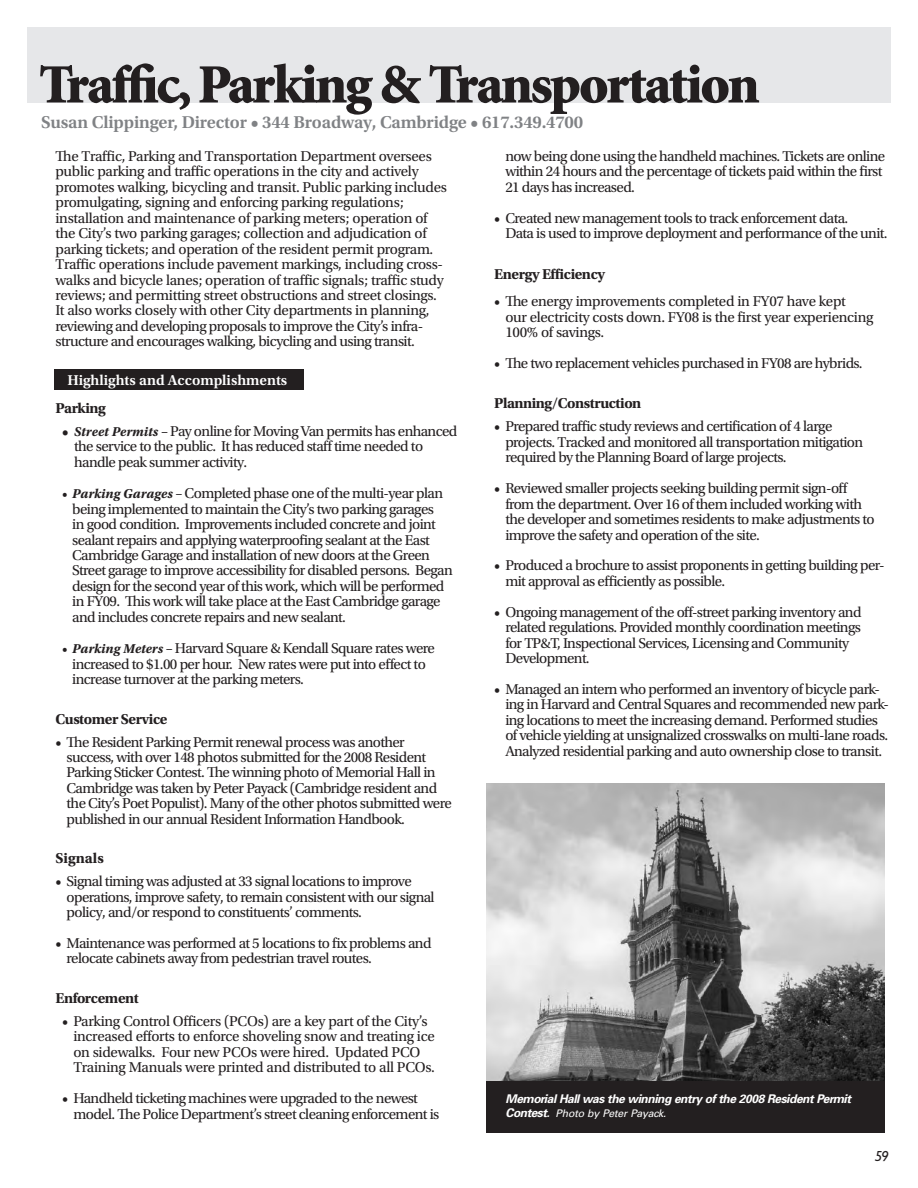
<style>
.page{position:relative;width:918px;height:1188px;background:#fff}
.page>*{position:absolute;margin:0;border:0;box-sizing:border-box;transform-origin:0 0}
.t1{font:900 55.5px "Minion Std";letter-spacing:-.04em;color:#231f20}
.t2{font:600 18px "Utopia Std";letter-spacing:-.01em;color:#808285}
.t3{font:15px/15.5px "Utopia Std";letter-spacing:-.04em;color:#231f20}
.t4{font:15px/15.5px "Utopia Std";letter-spacing:-.02em;color:#231f20}
.t5{font:700 15px "Utopia Std";letter-spacing:-.03em;color:#231f20}
.t6{font:600 15px "Utopia Std";color:#fff}
.t7{font:700 15px "Utopia Std";color:#231f20}
.t8{font:italic 14.7px "Gill Sans";color:#231f20}
.t9{font:italic 700 12px "Univers";letter-spacing:-.04em;color:#fff}
.t10{font:italic 10.5px "Univers";letter-spacing:-.01em;color:#fff}
.s1{font-weight:700;font-style:italic;font-size:13.5px}
.s2{font-size:13.5px}
.s3{font-weight:700;font-size:12px}
.s4{color:#fff}
</style>
<div class="page">
<div style="left:27px;top:27px;width:864px;height:76px;background:#e6e7e9"></div>
<img style="left:486px;top:783px;width:398px;height:298px">
<div style="left:486px;top:1081px;width:398px;height:52px;background:#231f20"></div>
<div style="left:54px;top:370px;width:250px;height:20px;background:#231f20"></div>
<h1 class="t1" style="left:39px;top:57px;width:722px">Traffic, Parking &amp; Transportation</h1>
<p class="t2" style="left:41px;top:112px;width:543px">Susan Clippinger, Director • 344 Broadway, Cambridge • 617.349.4700</p>
<p class="t4" style="left:56px;top:149px;width:393px">The Traffic, Parking and Transportation Department oversees public parking and traffic operations in the city and actively promotes walking, bicycling and transit. Public parking includes promulgating, signing and enforcing parking regulations; installation and maintenance of parking meters; operation of the City’s two parking garages; collection and adjudication of parking tickets; and operation of the resident permit program.<br>Traffic operations include pavement markings, including cross&shy;walks and bicycle lanes; operation of traffic signals; traffic study reviews; and permitting street obstructions and street closings.<br>It also works closely with other City departments in planning, reviewing and developing proposals to improve the City’s infra&shy;structure and encourages walking, bicycling and using transit.</p>
<p class="t6" style="left:68px;top:372px;width:221px">Highlights and Accomplishments</p>
<p class="t5" style="left:56px;top:399px;width:52px">Parking</p>
<p class="t3" style="left:74px;top:423px;width:385px;text-indent:-12px"><span class="s1">• Street Permits</span> – Pay online for Moving Van permits has enhanced the service to the public. It has reduced staff time needed to handle peak summer activity.</p>
<p class="t3" style="left:72px;top:486px;width:382px;text-indent:-10px"><span class="s2">•</span> <span class="s1">Parking Garages</span> – Completed phase one of the multi-year plan being implemented to maintain the City’s two parking garages<br>in good condition. Improvements included concrete and joint sealant repairs and applying waterproofing sealant at the East Cambridge Garage and installation of new doors at the Green Street garage to improve accessibility for disabled persons. Began design for the second year of this work, which will be performed in FY09. This work will take place at the East Cambridge garage and includes concrete repairs and new sealant.</p>
<p class="t3" style="left:72px;top:641px;width:364px;text-indent:-10px"><span class="s2">•</span> <span class="s1">Parking Meters</span> – Harvard Square &amp; Kendall Square rates were increased to $1.00 per hour. New rates were put into effect to increase turnover at the parking meters.</p>
<p class="t5" style="left:56px;top:710px;width:114px">Customer Service</p>
<p class="t3" style="left:67px;top:734px;width:387px;text-indent:-11px">• The Resident Parking Permit renewal process was another success, with over 148 photos submitted for the 2008 Resident Parking Sticker Contest. The winning photo of Memorial Hall in Cambridge was taken by Peter Payack (Cambridge resident and the City’s Poet Populist). Many of the other photos submitted were published in our annual Resident Information Handbook.</p>
<p class="t7" style="left:56px;top:850px;width:50px">Signals</p>
<p class="t3" style="left:67px;top:874px;width:370px;text-indent:-11px">• Signal timing was adjusted at 33 signal locations to improve operations, improve safety, to remain consistent with our signal policy, and/or respond to constituents’ comments.</p>
<p class="t3" style="left:67px;top:936px;width:367px;text-indent:-11px">• Maintenance was performed at 5 locations to fix problems and relocate cabinets away from pedestrian travel routes.</p>
<p class="t5" style="left:56px;top:989px;width:85px">Enforcement</p>
<p class="t4" style="left:73px;top:1014px;width:363px;text-indent:-11px">• Parking Control Officers (PCOs) are a key part of the City’s increased efforts to enforce shoveling snow and treating ice on sidewalks. Four new PCOs were hired. Updated PCO Training Manuals were printed and distributed to all PCOs.</p>
<p class="t3" style="left:73px;top:1091px;width:368px;text-indent:-11px">• Handheld ticketing machines were upgraded to the newest model. The Police Department’s street cleaning enforcement is</p>
<p class="t3" style="left:505px;top:149px;width:381px">now being done using the handheld machines. Tickets are online within 24 hours and the percentage of tickets paid within the first<br>21 days has increased.</p>
<p class="t3" style="left:505px;top:210px;width:384px;text-indent:-11px">• Created new management tools to track enforcement data.<br>Data is used to improve deployment and performance of the unit.</p>
<p class="t5" style="left:494px;top:265px;width:112px">Energy Efficiency</p>
<p class="t4" style="left:505px;top:294px;width:370px;text-indent:-11px">• The energy improvements completed in FY07 have kept<br>our electricity costs down. FY08 is the first year experiencing<br>100% of savings.</p>
<p class="t3" style="left:494px;top:356px;width:370px">• The two replacement vehicles purchased in FY08 are hybrids.</p>
<p class="t5" style="left:494px;top:395px;width:149px">Planning/Construction</p>
<p class="t3" style="left:505px;top:419px;width:359px;text-indent:-11px">• Prepared traffic study reviews and certification of 4 large projects. Tracked and monitored all transportation mitigation required by the Planning Board of large projects.</p>
<p class="t3" style="left:505px;top:481px;width:371px;text-indent:-11px">• Reviewed smaller projects seeking building permit sign-off from the department. Over 16 of them included working with the developer and sometimes residents to make adjustments to improve the safety and operation of the site.</p>
<p class="t3" style="left:505px;top:558px;width:381px;text-indent:-11px">• Produced a brochure to assist proponents in getting building per&shy;mit approval as efficiently as possible.</p>
<p class="t3" style="left:505px;top:604px;width:358px;text-indent:-11px">• Ongoing management of the off-street parking inventory and related regulations. Provided monthly coordination meetings for TP&amp;T, Inspectional Services, Licensing and Community Development.</p>
<p class="t3" style="left:505px;top:682px;width:385px;text-indent:-11px">• Managed an intern who performed an inventory of bicycle park&shy;ing in Harvard and Central Squares and recommended new park&shy;ing locations to meet the increasing demand. Performed studies of vehicle yielding at unsignalized crosswalks on multi-lane roads.<br>Analyzed residential parking and auto ownership close to transit.</p>
<p class="t9" style="left:506px;top:1091px;width:347px">Memorial Hall was the winning entry of the 2008 Resident Permit</p>
<p class="t10" style="left:506px;top:1106px;width:162px"><span class="s3">Contest.</span> Photo by Peter Payack.</p>
<p class="t8" style="left:875px;top:1148px;width:16px">59<span class="s4">18</span></p>
</div>
